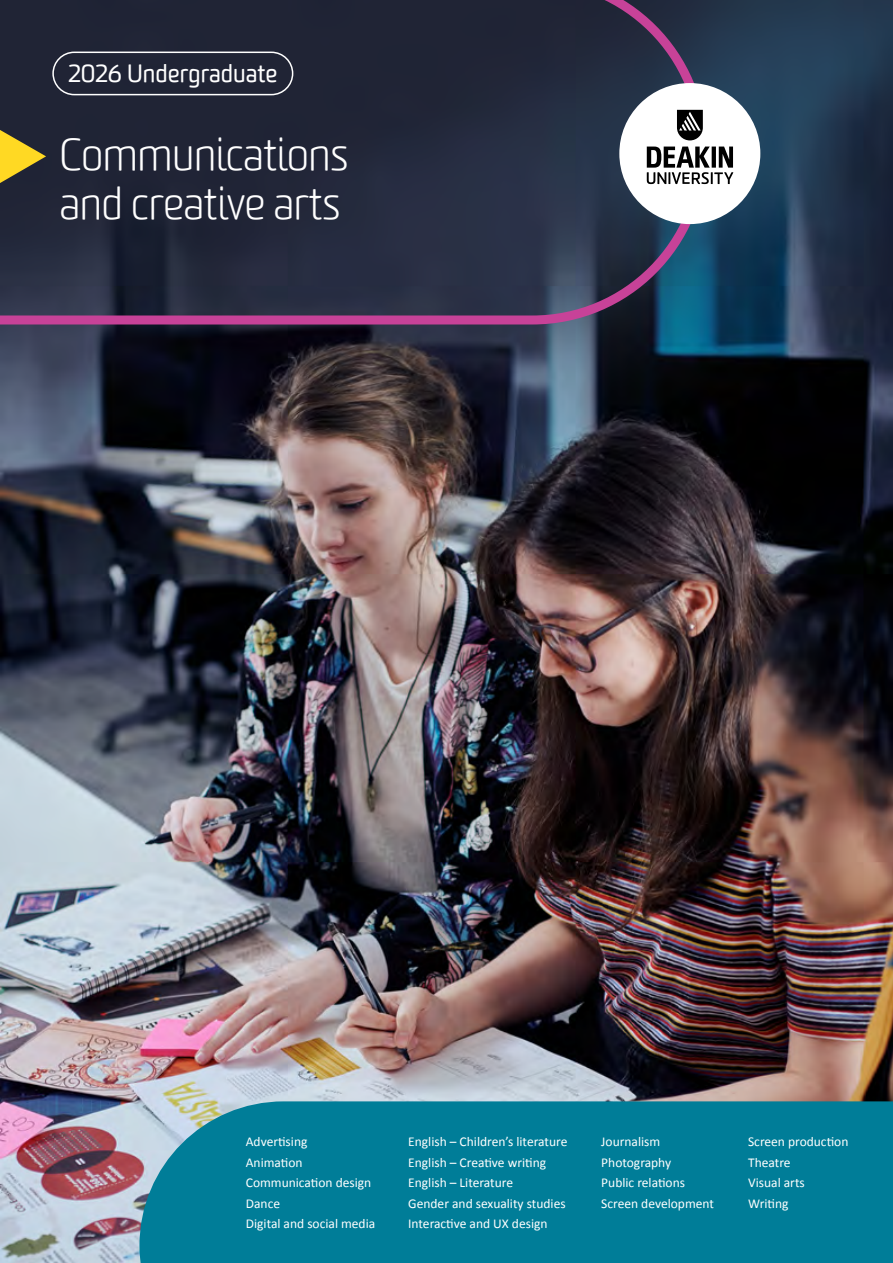
<style>
.page{position:relative;width:893px;height:1263px;background:#fff}
.page>*{position:absolute;margin:0;border:0;box-sizing:border-box;transform-origin:0 0}
.t1{font:300 43.5px/49.5px "Worldly";letter-spacing:-.01em;color:#fff}
.t2{font:24px "Worldly";color:#fff}
.cover_discipline_list{font:13.5px "Calibri";color:#fff}
</style>
<div class="page">
<img style="left:0;top:0;width:893px;height:1263px">
<svg style="left:0;top:0;width:711px;height:329px;background:#282b40"></svg>
<div style="left:52px;top:52px;width:241px;height:43px;border:2px solid #fff;border-radius:21px"></div>
<svg style="left:0;top:130px;width:46px;height:53px;background:#8f7e2b"></svg>
<div style="left:139px;top:1101px;width:754px;height:162px;background:#007d98"></div>
<svg style="left:619px;top:83px;width:141px;height:141px"></svg>
<h1 class="t2" style="left:68px;top:59px;width:211px">2026 Undergraduate</h1>
<h1 class="t1" style="left:60px;top:131px;width:290px">Communications and creative arts</h1>
<p class="cover_discipline_list" style="left:246px;top:1133px;width:63px">Advertising</p>
<p class="cover_discipline_list" style="left:246px;top:1153px;width:58px">Animation</p>
<p class="cover_discipline_list" style="left:246px;top:1174px;width:127px">Communication design</p>
<p class="cover_discipline_list" style="left:246px;top:1194px;width:36px">Dance</p>
<p class="cover_discipline_list" style="left:246px;top:1215px;width:131px">Digital and social media</p>
<p class="cover_discipline_list" style="left:408px;top:1133px;width:161px">English – Children’s literature</p>
<p class="cover_discipline_list" style="left:408px;top:1153px;width:139px">English – Creative writing</p>
<p class="cover_discipline_list" style="left:408px;top:1174px;width:106px">English – Literature</p>
<p class="cover_discipline_list" style="left:408px;top:1194px;width:159px">Gender and sexuality studies</p>
<p class="cover_discipline_list" style="left:408px;top:1215px;width:141px">Interactive and UX design</p>
<p class="cover_discipline_list" style="left:601px;top:1133px;width:61px">Journalism</p>
<p class="cover_discipline_list" style="left:601px;top:1153px;width:71px">Photography</p>
<p class="cover_discipline_list" style="left:601px;top:1174px;width:85px">Public relations</p>
<p class="cover_discipline_list" style="left:601px;top:1194px;width:114px">Screen development</p>
<p class="cover_discipline_list" style="left:748px;top:1133px;width:102px">Screen production</p>
<p class="cover_discipline_list" style="left:748px;top:1153px;width:44px">Theatre</p>
<p class="cover_discipline_list" style="left:748px;top:1174px;width:58px">Visual arts</p>
<p class="cover_discipline_list" style="left:748px;top:1194px;width:42px">Writing</p>
</div>
